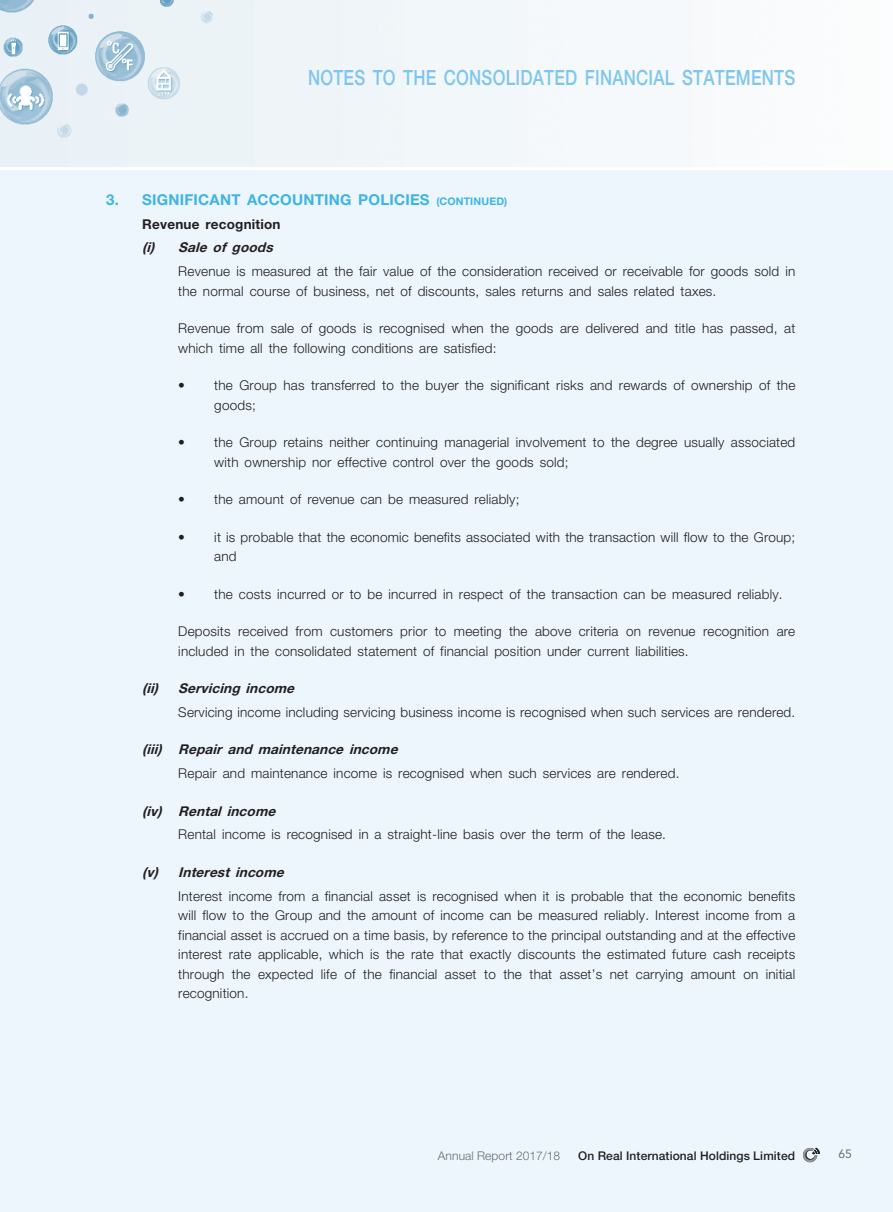
<style>
.page{position:relative;width:893px;height:1212px;background:#ecf6fc}
.page>*{position:absolute;margin:0;border:0;box-sizing:border-box;transform-origin:0 0}
.t1{font:500 21px "Helvetica Neue LT Std";letter-spacing:.015em;color:#80c6ec;scale:.8 1}
._03_H1{font:700 15px "Helvetica Neue LT Std";letter-spacing:.015em;color:#3fb4e5}
._13_____P4{font:300 13.5px/19.5px "Helvetica Neue LT Std";letter-spacing:.015em;color:#231f20}
._09_______IN4{font:300 13.5px/19.5px "Helvetica Neue LT Std";letter-spacing:.015em;color:#231f20}
._05_____H3{font:italic 700 13.5px "Helvetica Neue LT Std";color:#231f20}
._04___H2{font:700 13.5px "Helvetica Neue LT Std";letter-spacing:.015em;color:#231f20}
.t2{font:500 12px "Helvetica Neue LT Std";letter-spacing:.01em;color:#231f20}
.t3{font:300 12px "Helvetica Neue LT Std";letter-spacing:.01em;color:#6c6d70}
.t4{font:12px "Avenir LT Std";color:#6c6d70}
.s1{font-size:10.5px}
</style>
<div class="page">
<img style="left:0;top:0;width:893px;height:170px">
<svg style="left:803px;top:1147px;width:17px;height:15px"></svg>
<h1 class="t1" style="left:308px;top:65px;width:610px">NOTES TO THE CONSOLIDATED FINANCIAL STATEMENTS</h1>
<p class="_03_H1" style="left:106px;top:190px;width:403px">3. SIGNIFICANT ACCOUNTING POLICIES <span class="s1">(CONTINUED)</span></p>
<p class="_04___H2" style="left:142px;top:215px;width:140px">Revenue recognition</p>
<p class="_05_____H3" style="left:142px;top:239px;width:136px">(i) Sale of goods</p>
<p class="_13_____P4" style="left:178px;top:261px;width:618px">Revenue is measured at the fair value of the consideration received or receivable for goods sold in the normal course of business, net of discounts, sales returns and sales related taxes.</p>
<p class="_13_____P4" style="left:178px;top:318px;width:618px">Revenue from sale of goods is recognised when the goods are delivered and title has passed, at which time all the following conditions are satisfied:</p>
<p class="_09_______IN4" style="left:214px;top:375px;width:582px;text-indent:-36px">• the Group has transferred to the buyer the significant risks and rewards of ownership of the goods;</p>
<p class="_09_______IN4" style="left:214px;top:432px;width:582px;text-indent:-36px">• the Group retains neither continuing managerial involvement to the degree usually associated with ownership nor effective control over the goods sold;</p>
<p class="_09_______IN4" style="left:178px;top:489px;width:343px">• the amount of revenue can be measured reliably;</p>
<p class="_09_______IN4" style="left:214px;top:527px;width:582px;text-indent:-36px">• it is probable that the economic benefits associated with the transaction will flow to the Group; and</p>
<p class="_09_______IN4" style="left:178px;top:584px;width:606px">• the costs incurred or to be incurred in respect of the transaction can be measured reliably.</p>
<p class="_13_____P4" style="left:178px;top:621px;width:618px">Deposits received from customers prior to meeting the above criteria on revenue recognition are included in the consolidated statement of financial position under current liabilities.</p>
<p class="_05_____H3" style="left:142px;top:680px;width:17px">(ii)</p>
<p class="_05_____H3" style="left:178px;top:680px;width:121px">Servicing income</p>
<p class="_13_____P4" style="left:178px;top:702px;width:618px">Servicing income including servicing business income is recognised when such services are rendered.</p>
<p class="_05_____H3" style="left:142px;top:741px;width:261px">(iii) Repair and maintenance income</p>
<p class="_13_____P4" style="left:178px;top:763px;width:503px">Repair and maintenance income is recognised when such services are rendered.</p>
<p class="_05_____H3" style="left:142px;top:802px;width:21px">(iv)</p>
<p class="_05_____H3" style="left:178px;top:802px;width:103px">Rental income</p>
<p class="_13_____P4" style="left:178px;top:824px;width:489px">Rental income is recognised in a straight-line basis over the term of the lease.</p>
<p class="_05_____H3" style="left:142px;top:864px;width:147px">(v) Interest income</p>
<p class="_13_____P4" style="left:178px;top:886px;width:619px;text-align:justify">Interest income from a financial asset is recognised when it is probable that the economic benefits will flow to the Group and the amount of income can be measured reliably. Interest income from a financial asset is accrued on a time basis, by reference to the principal outstanding and at the effective interest rate applicable, which is the rate that exactly discounts the estimated future cash receipts through the expected life of the financial asset to the that asset’s net carrying amount on initial recognition.</p>
<p class="t3" style="left:438px;top:1148px;width:124px">Annual Report 2017/18</p>
<p class="t2" style="left:578px;top:1148px;width:218px">On Real International Holdings Limited</p>
<p class="t4" style="left:838px;top:1147px;width:15px">65</p>
</div>
